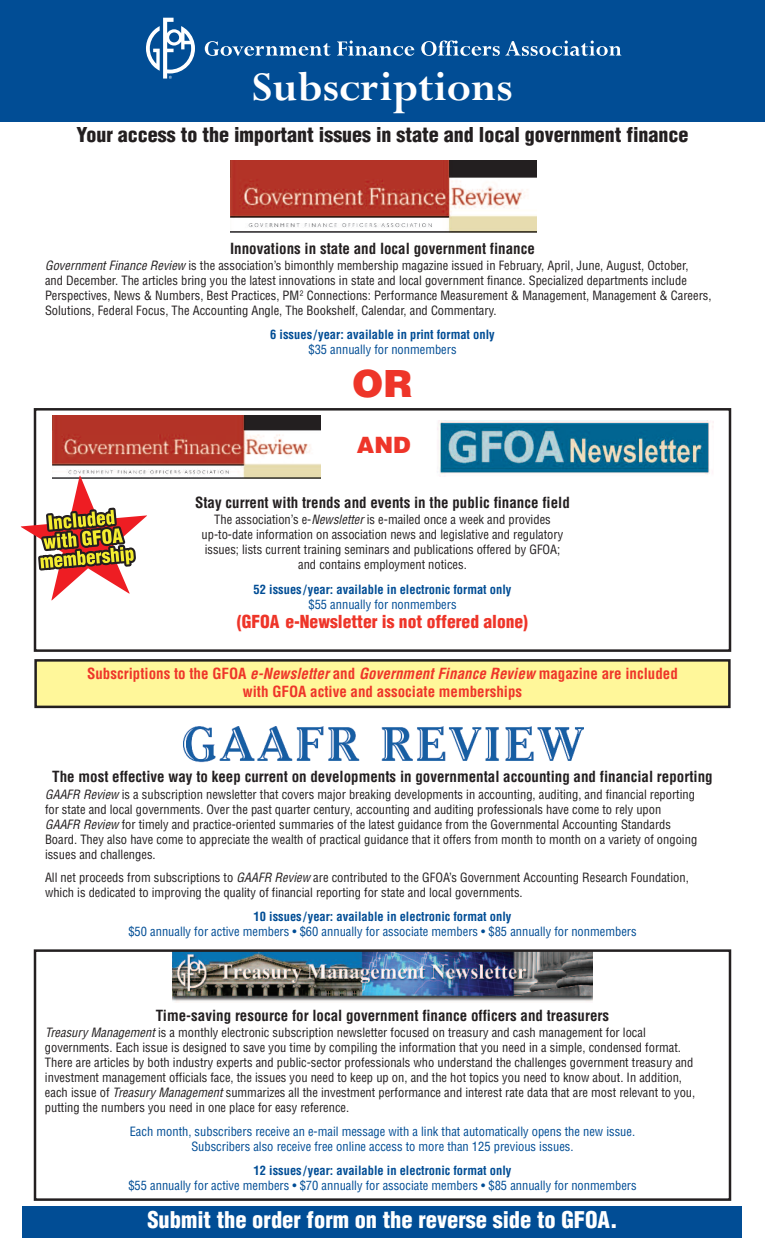
<style>
.page{position:relative;width:765px;height:1260px;background:#fff}
.page>*{position:absolute;margin:0;border:0;box-sizing:border-box;transform-origin:0 0}
.t1{font:700 45px "Perpetua";color:#fff}
.t2{font:900 37.5px "Helvetica";color:#ee3529}
.t3{font:900 condensed 22.5px "Helvetica";color:#fff}
.t4{font:900 22.5px "Helvetica";color:#ee3529}
.t5{font:900 condensed 20px "Helvetica";color:#231f20}
.t6{font:900 condensed 17.5px "Helvetica";color:#ee3529}
.t7{font:700 condensed 15px "Helvetica";color:#231f20}
.t8{font:700 condensed 15px/18px "Helvetica";color:#ee3529;text-align:center}
.t9{font:condensed 12.5px/15px "Helvetica";color:#231f20}
.t10{font:condensed 12.5px/15px "Helvetica";color:#014d95;text-align:center}
.t11{font:700 condensed 12.5px "Helvetica";color:#014d95}
.s1{font-style:italic}
</style>
<div class="page">
<div style="left:34px;top:408px;width:697px;height:244px;border:2px solid #231f20"></div>
<div style="left:36px;top:660px;width:693px;height:47px;background:#fff79a"></div>
<div style="left:34px;top:659px;width:697px;height:49px;border:2px solid #231f20"></div>
<div style="left:0;top:0;width:765px;height:122px;background:#014d95"></div>
<svg style="left:205px;top:41px;width:126px;height:15px"></svg>
<svg style="left:337px;top:41px;width:77px;height:15px"></svg>
<svg style="left:421px;top:41px;width:200px;height:15px"></svg>
<svg style="left:146px;top:18px;width:49px;height:61px"></svg>
<div style="left:22px;top:1206px;width:720px;height:32px;background:#014d95"></div>
<img style="left:183px;top:726px;width:401px;height:37px">
<img style="left:173px;top:952px;width:420px;height:51px">
<img style="left:437px;top:421px;width:277px;height:53px">
<img style="left:230px;top:160px;width:306px;height:72px">
<img style="left:53px;top:416px;width:268px;height:63px">
<svg style="left:21px;top:462px;width:126px;height:165px"></svg>
<div style="left:34px;top:949px;width:697px;height:252px;border:2px solid #231f20"></div>
<h1 class="t1" style="left:252px;top:70px;width:262px">Subscriptions</h1>
<h3 class="t5" style="left:76px;top:123px;width:614px">Your access to the important issues in state and local government finance</h3>
<p class="t7" style="left:230px;top:240px;width:306px">Innovations in state and local government finance</p>
<p class="t9" style="left:45px;top:258px;width:668px"><span class="s1">Government Finance Review</span> is the association’s bimonthly membership magazine issued in February, April, June, August, October,<br>and December. The articles bring you the latest innovations in state and local government finance. Specialized departments include Perspectives, News &amp; Numbers, Best Practices, PM<sup>2</sup> Connections: Performance Measurement &amp; Management, Management &amp; Careers, Solutions, Federal Focus, The Accounting Angle, The Bookshelf, Calendar, and Commentary.</p>
<p class="t11" style="left:270px;top:327px;width:226px">6 issues/year: available in print format only</p>
<p class="t10" style="left:308px;top:342px;width:150px">$35 annually for nonmembers</p>
<h2 class="t2" style="left:352px;top:362px;width:62px">OR</h2>
<h3 class="t4" style="left:357px;top:432px;width:55px">AND</h3>
<p class="t7" style="left:195px;top:494px;width:376px">Stay current with trends and events in the public finance field</p>
<p class="t9" style="left:202px;top:512px;width:363px;text-align:center">The association’s e-<span class="s1">Newsletter</span> is e-mailed once a week and provides up-to-date information on association news and legislative and regulatory issues; lists current training seminars and publications offered by GFOA; and contains employment notices.</p>
<p class="t11" style="left:254px;top:583px;width:259px">52 issues/year: available in electronic format only</p>
<p class="t10" style="left:308px;top:597px;width:150px">$55 annually for nonmembers</p>
<h3 class="t6" style="left:237px;top:612px;width:293px">(GFOA e-Newsletter is not offered alone)</h3>
<p class="t8" style="left:87px;top:665px;width:592px">Subscriptions to the GFOA <span class="s1">e-Newsletter</span> and <span class="s1">Government Finance Review</span> magazine are included with GFOA active and associate memberships</p>
<p class="t7" style="left:52px;top:768px;width:662px">The most effective way to keep current on developments in governmental accounting and financial reporting</p>
<p class="t9" style="left:45px;top:787px;width:654px"><span class="s1">GAAFR Review</span> is a subscription newsletter that covers major breaking developments in accounting, auditing, and financial reporting for state and local governments. Over the past quarter century, accounting and auditing professionals have come to rely upon <span class="s1">GAAFR Review</span> for timely and practice-oriented summaries of the latest guidance from the Governmental Accounting Standards Board. They also have come to appreciate the wealth of practical guidance that it offers from month to month on a variety of ongoing issues and challenges.</p>
<p class="t9" style="left:45px;top:870px;width:645px">All net proceeds from subscriptions to <span class="s1">GAAFR Review</span> are contributed to the GFOA’s Government Accounting Research Foundation, which is dedicated to improving the quality of financial reporting for state and local governments.</p>
<p class="t11" style="left:254px;top:909px;width:259px">10 issues/year: available in electronic format only</p>
<p class="t10" style="left:128px;top:924px;width:510px">$50 annually for active members • $60 annually for associate members • $85 annually for nonmembers</p>
<p class="t7" style="left:156px;top:1007px;width:455px">Time-saving resource for local government finance officers and treasurers</p>
<p class="t9" style="left:45px;top:1026px;width:652px"><span class="s1">Treasury Management</span> is a monthly electronic subscription newsletter focused on treasury and cash management for local governments. Each issue is designed to save you time by compiling the information that you need in a simple, condensed format.<br>There are articles by both industry experts and public-sector professionals who understand the challenges government treasury and investment management officials face, the issues you need to keep up on, and the hot topics you need to know about. In addition, each issue of <span class="s1">Treasury Management</span> summarizes all the investment performance and interest rate data that are most relevant to you, putting the numbers you need in one place for easy reference.</p>
<p class="t10" style="left:130px;top:1124px;width:507px">Each month, subscribers receive an e-mail message with a link that automatically opens the new issue.<br>Subscribers also receive free online access to more than 125 previous issues.</p>
<p class="t11" style="left:254px;top:1163px;width:259px">12 issues/year: available in electronic format only</p>
<p class="t10" style="left:128px;top:1178px;width:510px">$55 annually for active members • $70 annually for associate members • $85 annually for nonmembers</p>
<h3 class="t3" style="left:147px;top:1207px;width:472px">Submit the order form on the reverse side to GFOA.</h3>
</div>
